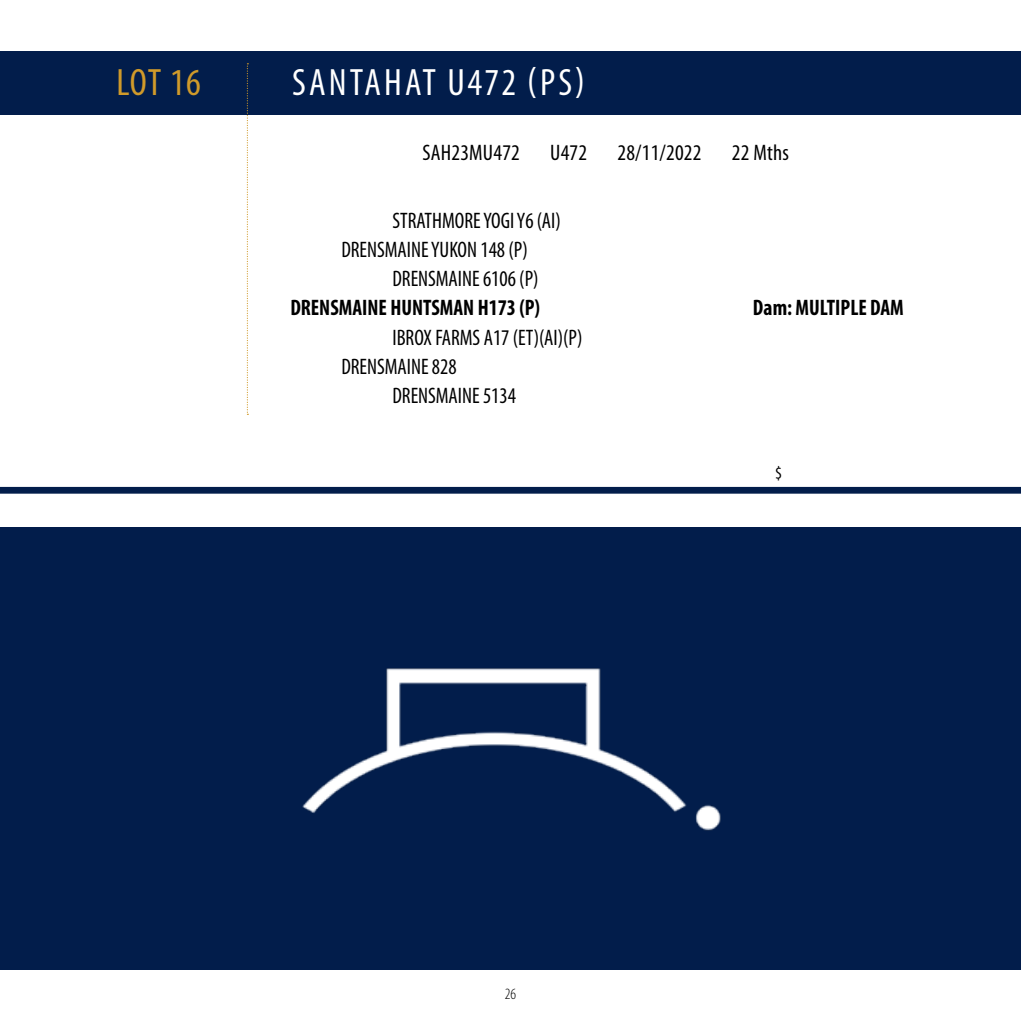
<style>
.page{position:relative;width:1021px;height:1021px;background:#fff}
.page>*{position:absolute;margin:0;border:0;box-sizing:border-box;transform-origin:0 0}
.t1{font:condensed 38.25px "Myriad Pro";letter-spacing:.08em;color:#fff}
.t2{font:condensed 38.25px "Myriad Pro";color:#d09a2a}
.t3{font:condensed 22.5px/29.2px "Myriad Pro";color:#000;scale:.95 1}
.t4{font:700 condensed 22.5px "Myriad Pro";color:#000;scale:.95 1}
.t5{font:condensed 22.5px "Myriad Pro";color:#000}
.t6{font:condensed 18px "Myriad Pro";color:#000}
.t7{font:300 condensed 15.75px "Myriad Pro";color:#000}
</style>
<div class="page">
<hr style="left:1020px;top:51px;width:1px;height:64px;background:#021d4b">
<div style="left:0;top:51px;width:1020px;height:64px;background:#021d4b"></div>
<div style="left:0;top:487px;width:1020px;height:6px;background:#021d4b"></div>
<svg style="left:247px;top:63px;width:1px;height:352px"></svg>
<div style="left:0;top:527px;width:1020px;height:443px;background:#021d4b"></div>
<img style="left:302px;top:668px;width:419px;height:163px">
<h1 class="t2" style="left:116px;top:59px;width:86px">LOT 16</h1>
<h1 class="t1" style="left:292px;top:59px;width:294px">SANTAHAT U472 (PS)</h1>
<p class="t5" style="left:422px;top:139px;width:99px">SAH23MU472</p>
<p class="t5" style="left:550px;top:139px;width:38px">U472</p>
<p class="t5" style="left:617px;top:139px;width:85px">28/11/2022</p>
<p class="t5" style="left:731px;top:139px;width:59px">22 Mths</p>
<p class="t3" style="left:341px;top:205px;width:232px;text-indent:51px">STRATHMORE YOGI Y6 (AI)<br>DRENSMAINE YUKON 148 (P)</p>
<p class="t3" style="left:392px;top:264px;width:155px">DRENSMAINE 6106 (P)</p>
<p class="t4" style="left:290px;top:294px;width:264px">DRENSMAINE HUNTSMAN H173 (P)</p>
<p class="t3" style="left:392px;top:322px;width:201px">IBROX FARMS A17 (ET)(AI)(P)</p>
<p class="t3" style="left:341px;top:351px;width:123px">DRENSMAINE 828</p>
<p class="t3" style="left:392px;top:381px;width:131px">DRENSMAINE 5134</p>
<p class="t4" style="left:753px;top:294px;width:160px">Dam: MULTIPLE DAM</p>
<p class="t6" style="left:775px;top:462px;width:8px">$</p>
<p class="t7" style="left:505px;top:984px;width:13px">26</p>
</div>
